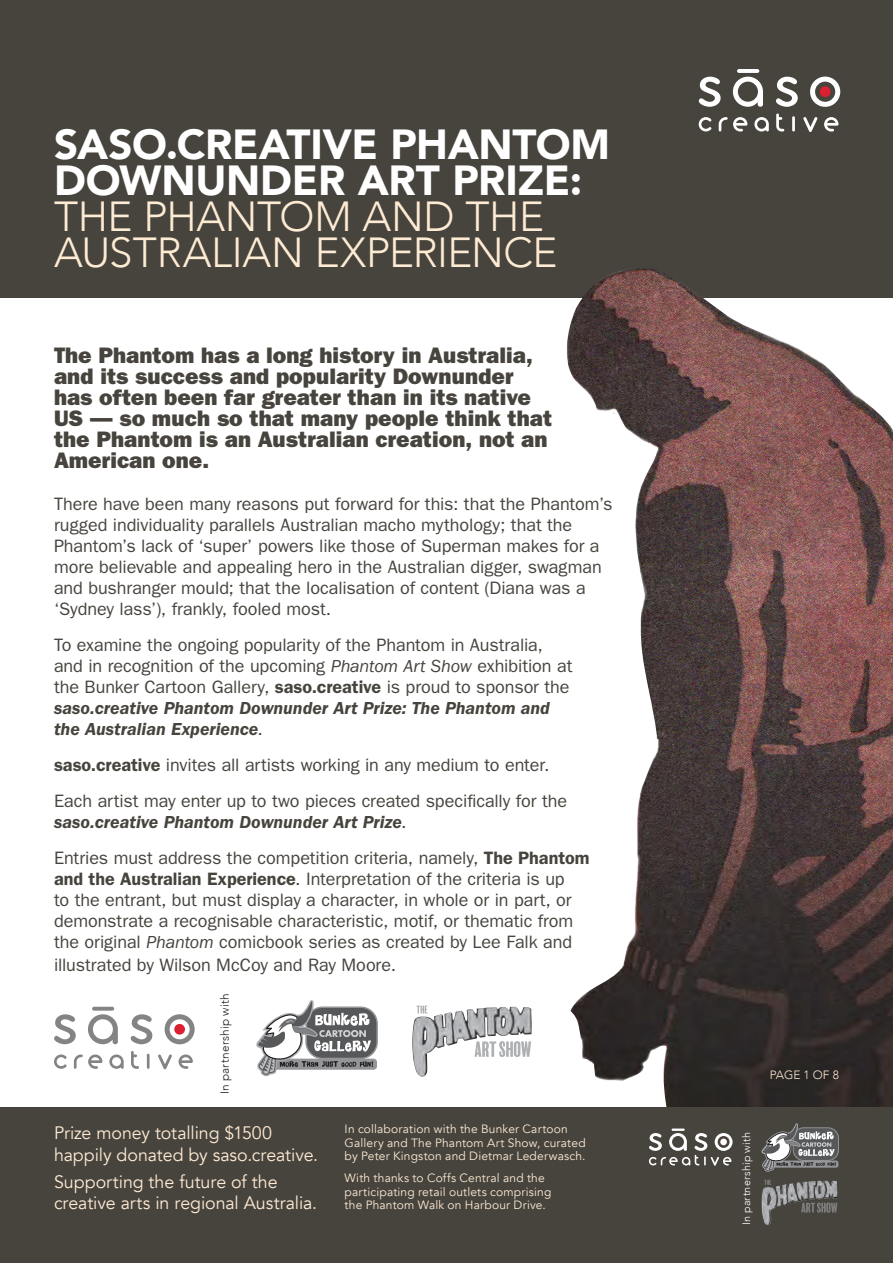
<style>
.page{position:relative;width:893px;height:1263px;background:#fff}
.page>*{position:absolute;margin:0;border:0;box-sizing:border-box;transform-origin:0 0}
.Heading_1{font:900 42px/36px "Avenir";letter-spacing:-.005em;color:#fff}
.t1{font:800 22.5px/21px "Franklin Gothic LT";letter-spacing:.005em;color:#47443e}
.t2{font:18px/21px "Franklin Gothic LT";letter-spacing:-.005em;color:#47443e}
.t3{font:18px/21.6px "Avenir";letter-spacing:-.005em;color:#feebd3}
.t4{font:12px/13.5px "Avenir";letter-spacing:.015em;color:#feebd3}
.t5{font:300 12px "Avenir";color:#feebd3}
.t6{font:300 11.7px "Avenir";letter-spacing:.02em;color:#231f20}
.t7{font:300 10.8px "Avenir";letter-spacing:.025em;color:#fff}
.s1{font-weight:300;color:#feebd3}
.s2{font-style:italic}
.s3{font-weight:600}
.s4{font-weight:600;font-style:italic}
</style>
<div class="page">
<div style="left:0;top:0;width:893px;height:298px;background:#47443e"></div>
<img style="left:560px;top:268px;width:333px;height:840px">
<div style="left:0;top:1108px;width:893px;height:155px;background:#47443e"></div>
<svg style="left:699px;top:77px;width:22px;height:30px"></svg>
<svg style="left:776px;top:77px;width:22px;height:30px"></svg>
<svg style="left:733px;top:77px;width:30px;height:30px"></svg>
<svg style="left:810px;top:77px;width:30px;height:30px"></svg>
<div style="left:820px;top:86px;width:10px;height:11px;background:#da2031;border-radius:50%"></div>
<svg style="left:699px;top:117px;width:12px;height:14px"></svg>
<svg style="left:719px;top:117px;width:28px;height:14px"></svg>
<svg style="left:754px;top:117px;width:15px;height:14px"></svg>
<svg style="left:776px;top:113px;width:8px;height:18px"></svg>
<hr style="left:792px;top:116px;width:3px;height:15px;background:#fff">
<svg style="left:824px;top:117px;width:14px;height:14px"></svg>
<svg style="left:803px;top:117px;width:15px;height:15px"></svg>
<hr style="left:737px;top:69px;width:22px;height:4px;background:#fff;border-radius:2px">
<svg style="left:256px;top:1000px;width:122px;height:76px"></svg>
<img style="left:412px;top:1007px;width:103px;height:68px">
<svg style="left:475px;top:1041px;width:56px;height:16px"></svg>
<svg style="left:417px;top:1005px;width:10px;height:8px"></svg>
<svg style="left:54px;top:1014px;width:22px;height:30px"></svg>
<svg style="left:131px;top:1014px;width:21px;height:30px"></svg>
<svg style="left:88px;top:1014px;width:30px;height:30px"></svg>
<svg style="left:165px;top:1014px;width:30px;height:30px"></svg>
<div style="left:174px;top:1024px;width:11px;height:11px;background:#da2031;border-radius:50%"></div>
<svg style="left:54px;top:1054px;width:13px;height:15px"></svg>
<svg style="left:74px;top:1054px;width:28px;height:15px"></svg>
<svg style="left:109px;top:1054px;width:15px;height:15px"></svg>
<svg style="left:131px;top:1051px;width:8px;height:18px"></svg>
<hr style="left:147px;top:1054px;width:3px;height:15px;background:#848484">
<svg style="left:179px;top:1054px;width:14px;height:15px"></svg>
<svg style="left:158px;top:1054px;width:14px;height:15px"></svg>
<svg style="left:92px;top:1007px;width:22px;height:4px"></svg>
<svg style="left:761px;top:1123px;width:78px;height:49px"></svg>
<img style="left:761px;top:1181px;width:66px;height:43px">
<svg style="left:801px;top:1202px;width:36px;height:11px"></svg>
<svg style="left:764px;top:1180px;width:7px;height:5px"></svg>
<svg style="left:649px;top:1128px;width:83px;height:38px"></svg>
<div style="left:720px;top:1138px;width:7px;height:7px;background:#fff;border-radius:50%"></div>
<p class="Heading_1" style="left:54px;top:125px;width:558px">SASO.CREATIVE PHANTOM<br>DOWNUNDER ART PRIZE:<br><span class="s1">THE PHANTOM AND THE<br>AUSTRALIAN EXPERIENCE</span></p>
<p class="t1" style="left:54px;top:345px;width:500px">The Phantom has a long history in Australia, and its success and popularity Downunder has often been far greater than in its native US — so much so that many people think that the Phantom is an Australian creation, not an American one.</p>
<p class="t2" style="left:54px;top:494px;width:560px">There have been many reasons put forward for this: that the Phantom’s rugged individuality parallels Australian macho mythology; that the Phantom’s lack of ‘super’ powers like those of Superman makes for a more believable and appealing hero in the Australian digger, swagman and bushranger mould; that the localisation of content (Diana was a ‘Sydney lass’), frankly, fooled most.</p>
<p class="t2" style="left:54px;top:635px;width:520px">To examine the ongoing popularity of the Phantom in Australia, and in recognition of the upcoming <span class="s2">Phantom Art Show</span> exhibition at the Bunker Cartoon Gallery, <span class="s3">saso.creative</span> is proud to sponsor the <span class="s4">saso.creative Phantom Downunder Art Prize: The Phantom and the Australian Experience</span>.</p>
<p class="t2" style="left:54px;top:755px;width:497px"><span class="s3">saso.creative</span> invites all artists working in any medium to enter.</p>
<p class="t2" style="left:54px;top:791px;width:515px">Each artist may enter up to two pieces created specifically for the <span class="s4">saso.creative Phantom Downunder Art Prize</span>.</p>
<p class="t2" style="left:54px;top:848px;width:537px">Entries must address the competition criteria, namely, <span class="s3">The Phantom and the Australian Experience</span>. Interpretation of the criteria is up<br>to the entrant, but must display a character, in whole or in part, or demonstrate a recognisable characteristic, motif, or thematic from the original <span class="s2">Phantom</span> comicbook series as created by Lee Falk and illustrated by Wilson McCoy and Ray Moore.</p>
<p class="t6" style="left:218px;top:1094px;width:102px;rotate:-90deg">In partnership with</p>
<p class="t4" style="left:345px;top:1123px;width:243px">In collaboration with the Bunker Cartoon<br>Gallery and The Phantom Art Show, curated by Peter Kingston and Dietmar Lederwasch.</p>
<p class="t4" style="left:345px;top:1172px;width:208px">With thanks to Coffs Central and the participating retail outlets comprising the Phantom Walk on Harbour Drive.</p>
<p class="t3" style="left:54px;top:1123px;width:266px">Prize money totalling $1500 happily donated by saso.creative.</p>
<p class="t3" style="left:54px;top:1171px;width:265px">Supporting the future of the creative arts in regional Australia.</p>
<p class="t3" style="left:54px;top:1175px;width:358px">Prize money totalling $1500 happily donated by saso.creative in supporting the future</p>
<p class="t5" style="left:770px;top:1068px;width:71px">PAGE 1 OF 8</p>
<p class="t7" style="left:740px;top:1225px;width:94px;rotate:-90deg">In partnership with</p>
</div>
